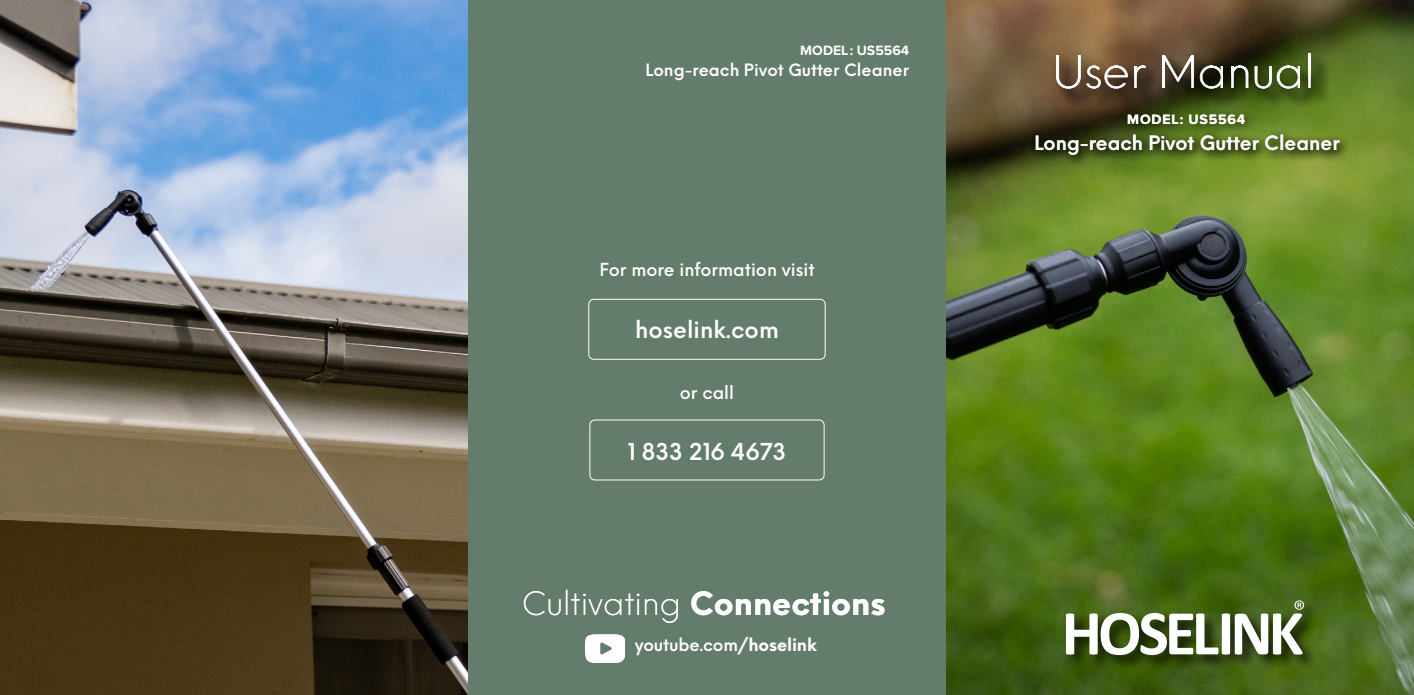
<style>
.page{position:relative;width:1414px;height:695px;background:#fff}
.page>*{position:absolute;margin:0;border:0;box-sizing:border-box;transform-origin:0 0}
.t1{font:300 43.75px "Neue Einstellung";color:#fff}
.t2{font:300 31.5px "Neue Einstellung";color:#fff}
.t3{font:600 22.75px "Neue Einstellung";color:#fff}
.t4{font:600 19.25px "Neue Einstellung";color:#fff}
.t5{font:500 17.5px "Neue Einstellung";color:#fff}
.t6{font:600 16.8px "Neue Einstellung";letter-spacing:-.01em;color:#fff}
.t7{font:600 16.62px "Neue Einstellung";color:#fff}
.t8{font:700 14px "Proxima Nova";color:#fff}
.t9{font:700 14px "Proxima Nova";letter-spacing:.06em;color:#fff}
.s1{font-weight:700}
</style>
<div class="page">
<img style="left:946px;top:0;width:468px;height:694px">
<img style="left:0;top:0;width:469px;height:694px">
<div style="left:469px;top:0;width:477px;height:694px;background:#637c6b"></div>
<div style="left:588px;top:299px;width:237px;height:60px;border:1px solid #fff;border-radius:5px"></div>
<div style="left:589px;top:419px;width:235px;height:61px;border:1px solid #fff;border-radius:5px"></div>
<img style="left:586px;top:634px;width:39px;height:28px">
<div style="left:1122px;top:108px;width:134px;height:28px;background:#000;opacity:.75"></div>
<div style="left:1064px;top:598px;width:256px;height:73px;background:#000;opacity:.75"></div>
<svg style="left:1066px;top:600px;width:238px;height:55px"></svg>
<div style="left:1051px;top:48px;width:272px;height:53px;background:#000;opacity:.75"></div>
<div style="left:1058px;top:55px;width:272px;height:53px;background:#000;opacity:.75"></div>
<div style="left:1030px;top:130px;width:321px;height:37px;background:#000;opacity:.75"></div>
<p class="t8" style="left:800px;top:39px;width:110px">MODEL: US5564</p>
<p class="t7" style="left:645px;top:59px;width:265px">Long-reach Pivot Gutter Cleaner</p>
<p class="t5" style="left:599px;top:258px;width:217px">For more information visit</p>
<h3 class="t3" style="left:635px;top:313px;width:145px">hoselink.com</h3>
<p class="t5" style="left:680px;top:380px;width:56px">or call</p>
<h3 class="t3" style="left:628px;top:436px;width:160px">1 833 216 4673</h3>
<h2 class="t2" style="left:522px;top:582px;width:365px">Cultivating <span class="s1">Connections</span></h2>
<p class="t6" style="left:635px;top:632px;width:184px">youtube.com<span class="s1">/hoselink</span></p>
<h1 class="t1" style="left:1053px;top:43px;width:263px">User Manual</h1>
<p class="t9" style="left:1127px;top:109px;width:119px">MODEL: US5564</p>
<p class="t4" style="left:1034px;top:129px;width:307px">Long-reach Pivot Gutter Cleaner</p>
</div>
